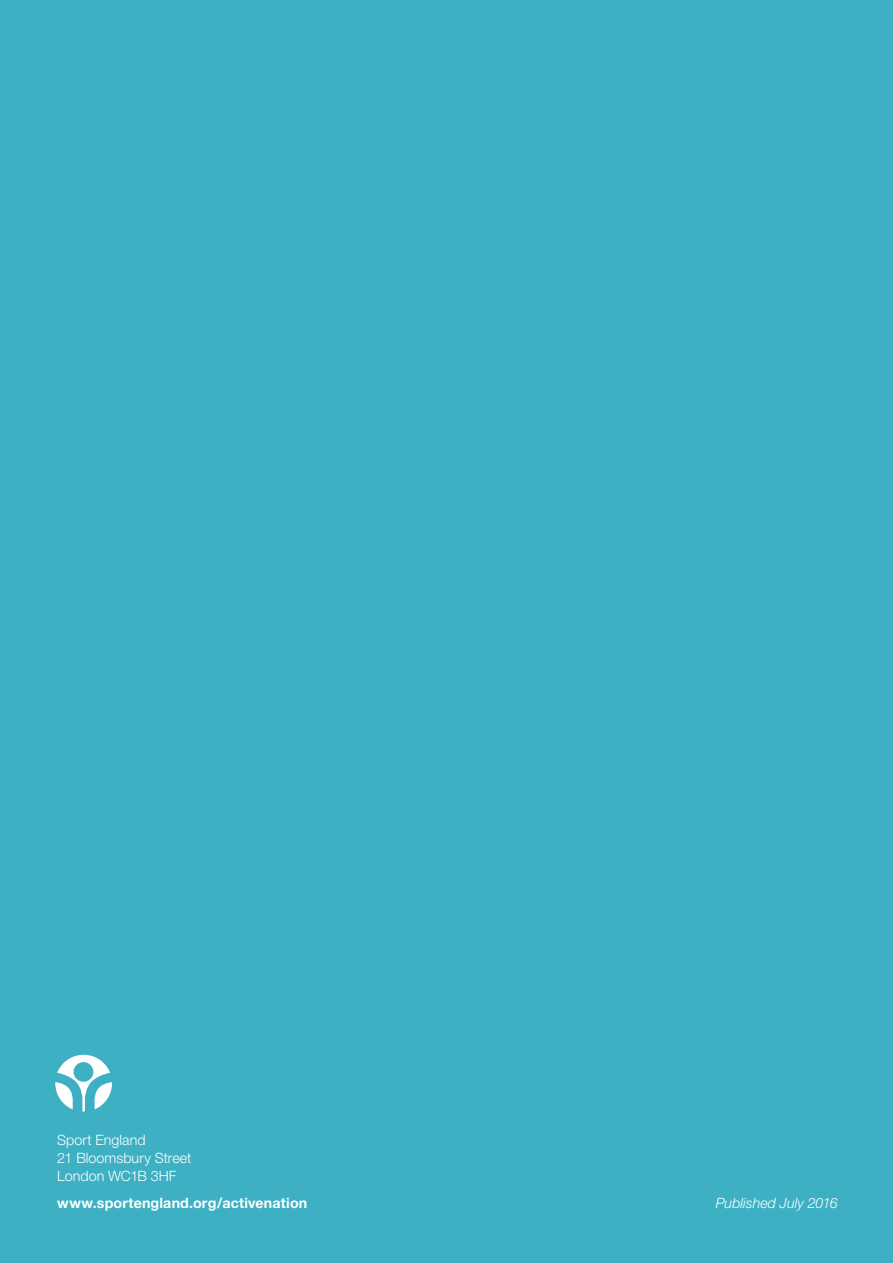
<style>
.page{position:relative;width:893px;height:1263px;background:#3db0c4}
.page>*{position:absolute;margin:0;border:0;box-sizing:border-box;transform-origin:0 0}
.SE_Body_Copy{font:300 14.25px "Helvetica Neue";letter-spacing:.005em;color:#fff}
.SE_Body_Copy-2{font:700 14.25px "Helvetica Neue";letter-spacing:.01em;color:#fff}
.SE_Body_Copy-3{font:italic 300 14.25px "Helvetica Neue";color:#fff}
</style>
<div class="page">
<svg style="left:55px;top:1055px;width:57px;height:56px"></svg>
<p class="SE_Body_Copy" style="left:57px;top:1131px;width:90px">Sport England</p>
<p class="SE_Body_Copy" style="left:57px;top:1149px;width:136px">21 Bloomsbury Street</p>
<p class="SE_Body_Copy" style="left:57px;top:1167px;width:121px">London WC1B 3HF</p>
<p class="SE_Body_Copy-2" style="left:57px;top:1194px;width:252px">www.sportengland.org/activenation</p>
<p class="SE_Body_Copy-3" style="left:716px;top:1194px;width:123px">Published July 2016</p>
</div>
